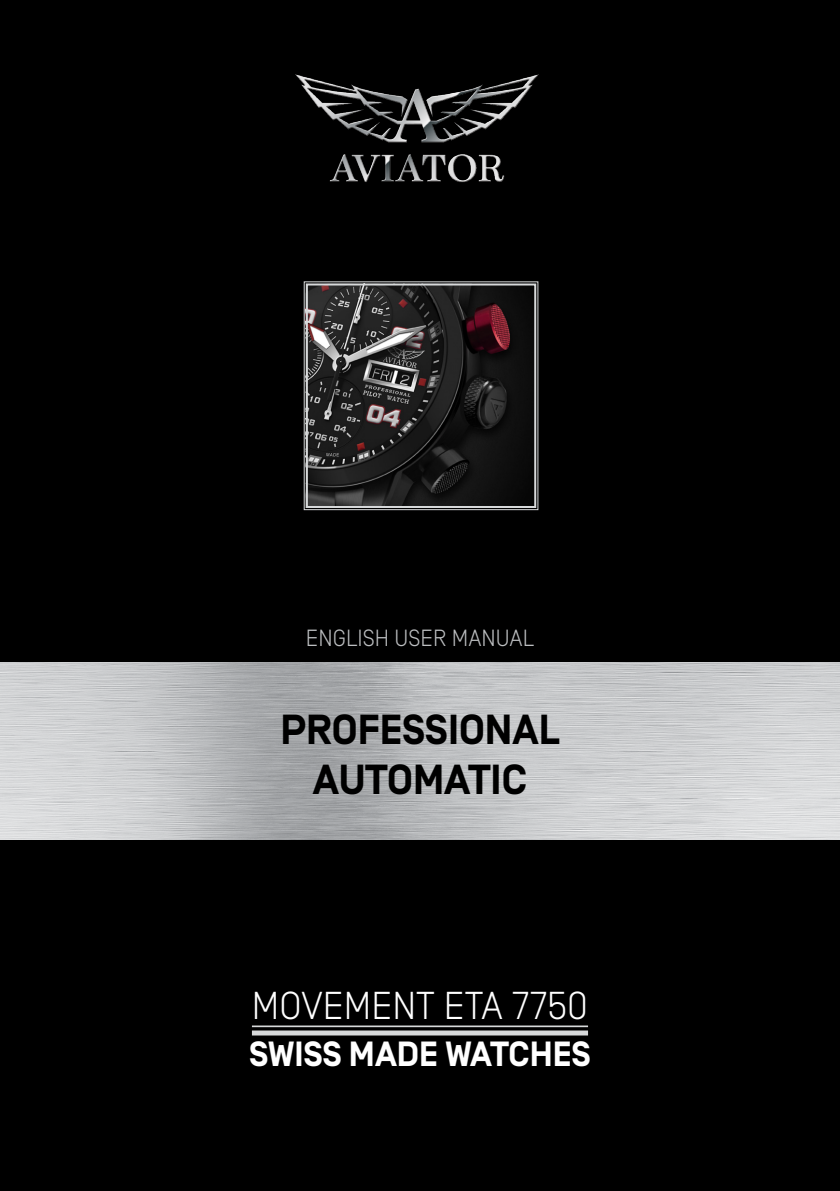
<style>
.page{position:relative;width:840px;height:1191px;background:#fff}
.page>*{position:absolute;margin:0;border:0;box-sizing:border-box;transform-origin:0 0}
.t1{font:700 42px/50.2px "Simplon BP";color:#000;text-align:center}
.t2{font:300 38.8px "Simplon BP";color:#fff}
.t3{font:700 35px "Simplon BP";color:#fff}
.t4{font:300 23.4px "Simplon BP";color:#bcbec0}
</style>
<div class="page">
<div style="left:0;top:0;width:839px;height:1191px;background:#000"></div>
<img style="left:0;top:662px;width:839px;height:178px">
<img style="left:293px;top:65px;width:253px;height:126px">
<svg style="left:303px;top:281px;width:235px;height:229px;background:#2d2a2a"></svg>
<div style="left:306px;top:283px;width:230px;height:225px;border:2px solid #d7d9da"></div>
<hr style="left:252px;top:1025px;width:335px;height:2px;background:#d7d9da">
<div style="left:252px;top:1030px;width:335px;height:5px;background:#d7d9da"></div>
<p class="t4" style="left:305px;top:624px;width:227px">ENGLISH USER MAN UAL</p>
<p class="t1" style="left:280px;top:706px;width:280px">PROFESSIONAL<br>AUTOMATIC</p>
<p class="t2" style="left:252px;top:983px;width:337px">MOVEMENT ETA 7750</p>
<p class="t3" style="left:249px;top:1034px;width:342px">SWISS MADE WATCHES</p>
</div>
